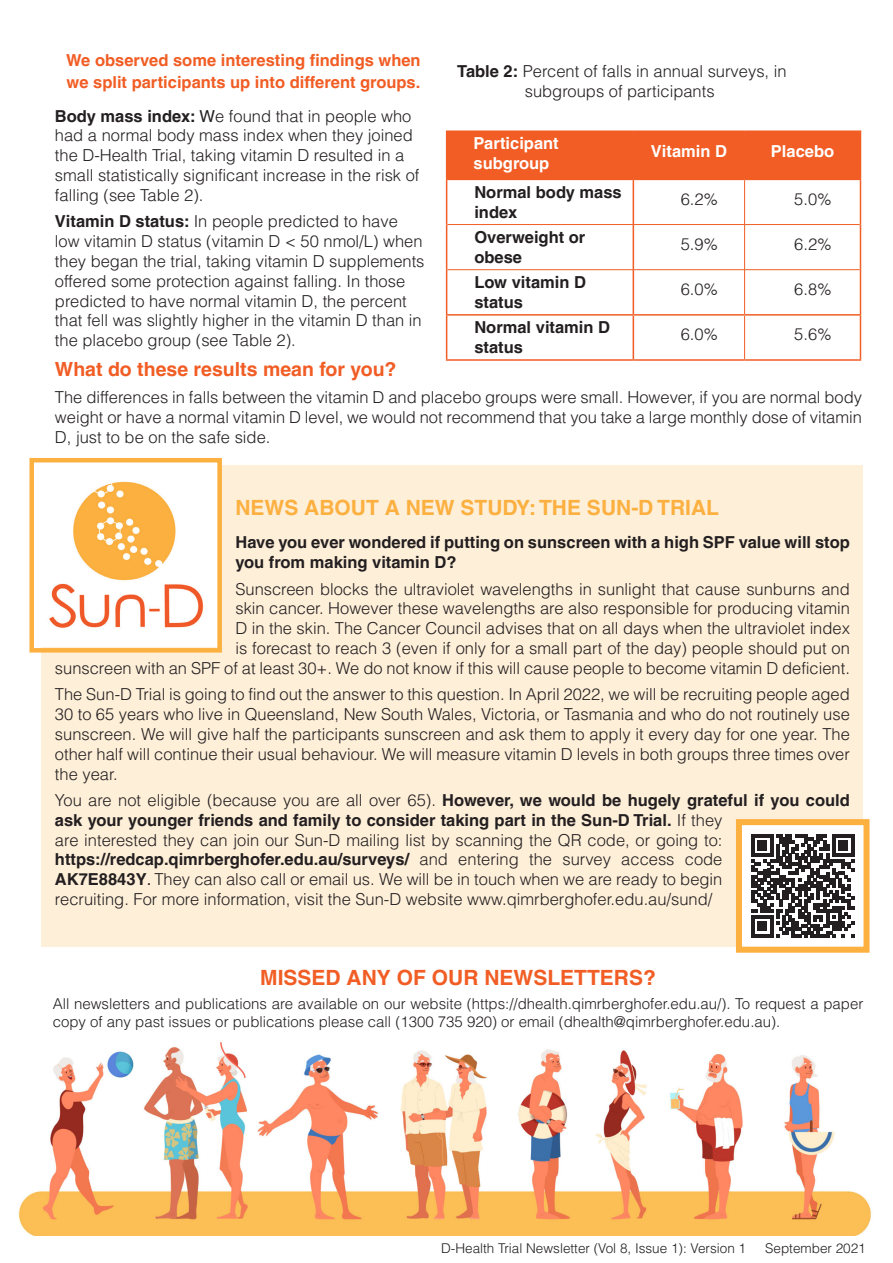
<style>
.page{position:relative;width:893px;height:1263px;background:#fff}
.page>*{position:absolute;margin:0;border:0;box-sizing:border-box;transform-origin:0 0}
.t1{font:700 21px "Helvetica LT Pro";color:#fcb040}
.t2{font:700 21px "Helvetica LT Pro";color:#f15d24}
.t3{font:700 19.5px "Helvetica LT Pro";color:#f15d24}
.t4{font:300 16.5px/19.8px "Helvetica LT Pro";color:#231f20}
.t5{font:700 16.5px/19.8px "Helvetica LT Pro";color:#231f20}
.t6{font:700 16.5px/22.5px "Helvetica LT Pro";color:#f15d24}
.t7{font:700 16.5px "Helvetica LT Pro";color:#fff}
.t8{font:300 15px/18px "Helvetica LT Pro";color:#231f20}
.t9{font:300 13.5px "Helvetica LT Pro";color:#231f20}
.s1{font-weight:700}
.s2{font-weight:400}
</style>
<div class="page">
<img style="left:18px;top:1042px;width:853px;height:194px">
<div style="left:41px;top:465px;width:822px;height:481px;background:#feefd9"></div>
<img style="left:41px;top:465px;width:175px;height:181px">
<div style="left:29px;top:458px;width:193px;height:194px;border:4px solid #fcb040"></div>
<div style="left:447px;top:132px;width:413px;height:47px;background:#f15d24"></div>
<hr style="left:446px;top:130px;width:187px;height:2px;background:#f15d24">
<hr style="left:446px;top:132px;width:1px;height:47px;background:#f15d24">
<hr style="left:633px;top:130px;width:112px;height:2px;background:#f15d24">
<hr style="left:633px;top:132px;width:1px;height:47px;background:#f15d24">
<hr style="left:745px;top:130px;width:116px;height:2px;background:#f15d24">
<hr style="left:860px;top:132px;width:1px;height:47px;background:#f15d24">
<hr style="left:446px;top:179px;width:187px;height:1px;background:#f15d24">
<hr style="left:446px;top:180px;width:1px;height:45px;background:#f15d24">
<hr style="left:633px;top:179px;width:112px;height:1px;background:#f15d24">
<hr style="left:633px;top:180px;width:1px;height:44px;background:#f15d24">
<hr style="left:745px;top:179px;width:116px;height:1px;background:#f15d24">
<hr style="left:860px;top:180px;width:1px;height:45px;background:#f15d24">
<hr style="left:446px;top:225px;width:1px;height:45px;background:#f15d24">
<hr style="left:633px;top:225px;width:1px;height:44px;background:#f15d24">
<hr style="left:860px;top:225px;width:1px;height:45px;background:#f15d24">
<hr style="left:446px;top:270px;width:1px;height:44px;background:#f15d24">
<hr style="left:633px;top:270px;width:1px;height:44px;background:#f15d24">
<hr style="left:860px;top:270px;width:1px;height:44px;background:#f15d24">
<hr style="left:446px;top:314px;width:187px;height:2px;background:#f15d24">
<hr style="left:446px;top:316px;width:1px;height:43px;background:#f15d24">
<hr style="left:633px;top:314px;width:112px;height:2px;background:#f15d24">
<hr style="left:633px;top:316px;width:1px;height:43px;background:#f15d24">
<hr style="left:745px;top:314px;width:116px;height:2px;background:#f15d24">
<hr style="left:860px;top:316px;width:1px;height:43px;background:#f15d24">
<hr style="left:446px;top:359px;width:187px;height:2px;background:#f15d24">
<hr style="left:633px;top:359px;width:112px;height:2px;background:#f15d24">
<hr style="left:745px;top:359px;width:116px;height:2px;background:#f15d24">
<hr style="left:744px;top:132px;width:1px;height:47px;background:#f15d24">
<hr style="left:744px;top:180px;width:1px;height:44px;background:#f15d24">
<hr style="left:447px;top:224px;width:186px;height:1px;background:#f15d24">
<hr style="left:633px;top:224px;width:112px;height:1px;background:#f15d24">
<hr style="left:745px;top:224px;width:115px;height:1px;background:#f15d24">
<hr style="left:744px;top:225px;width:1px;height:44px;background:#f15d24">
<hr style="left:447px;top:269px;width:186px;height:1px;background:#f15d24">
<hr style="left:633px;top:269px;width:112px;height:1px;background:#f15d24">
<hr style="left:745px;top:269px;width:115px;height:1px;background:#f15d24">
<hr style="left:744px;top:270px;width:1px;height:44px;background:#f15d24">
<hr style="left:744px;top:316px;width:1px;height:43px;background:#f15d24">
<div style="left:739px;top:822px;width:127px;height:128px;background:#fff"></div>
<svg style="left:751px;top:834px;width:103px;height:103px"></svg>
<div style="left:736px;top:819px;width:133px;height:134px;border:6px solid #fcb040"></div>
<p class="t6" style="left:66px;top:49px;width:356px">We observed some interesting findings when we split participants up into different groups.</p>
<p class="t4" style="left:55px;top:106px;width:366px"><span class="s1">Body mass index:</span> <span class="s2">W</span>e found that in people who had a normal body mass index when they joined the D-Health Trial, taking vitamin D resulted in a small statistically significant increase in the risk of falling (see Table 2).</p>
<p class="t4" style="left:55px;top:211px;width:371px"><span class="s1">Vitamin D status:</span> In people predicted to have low vitamin D status (vitamin D &lt; 50 nmol/L) when they began the trial, taking vitamin D supplements offered some protection against falling. In those predicted to have normal vitamin D, the percent that fell was slightly higher in the vitamin D than in the placebo group (see Table 2).</p>
<p class="t3" style="left:55px;top:358px;width:343px">What do these results mean for you?</p>
<p class="t4" style="left:55px;top:387px;width:809px;text-align:justify">The differences in falls between the vitamin D and placebo groups were small. However, if you are normal body weight or have a normal vitamin D level, we would not recommend that you take a large monthly dose of vitamin D, just to be on the safe side.</p>
<p class="t4" style="left:457px;top:61px;width:331px"><span class="s1">Table 2:</span> Percent of falls in annual surveys, in</p>
<p class="t4" style="left:525px;top:81px;width:191px">subgroups of participants</p>
<p class="t7" style="left:474px;top:133px;width:87px">Participant</p>
<p class="t7" style="left:474px;top:153px;width:77px">subgroup</p>
<p class="t7" style="left:651px;top:141px;width:78px">Vitamin D</p>
<p class="t7" style="left:771px;top:141px;width:65px">Placebo</p>
<p class="t5" style="left:474px;top:182px;width:149px">Normal body mass index</p>
<p class="t4" style="left:681px;top:189px;width:39px">6.2%</p>
<p class="t4" style="left:794px;top:189px;width:39px">5.0%</p>
<p class="t5" style="left:474px;top:227px;width:112px">Overweight or obese</p>
<p class="t4" style="left:681px;top:234px;width:39px">5.9%</p>
<p class="t4" style="left:794px;top:234px;width:39px">6.2%</p>
<p class="t5" style="left:474px;top:273px;width:113px">Low vitamin D status</p>
<p class="t4" style="left:681px;top:279px;width:39px">6.0%</p>
<p class="t4" style="left:794px;top:279px;width:39px">6.8%</p>
<p class="t5" style="left:474px;top:318px;width:137px">Normal vitamin D status</p>
<p class="t4" style="left:681px;top:324px;width:39px">6.0%</p>
<p class="t4" style="left:794px;top:324px;width:39px">5.6%</p>
<p class="t1" style="left:235px;top:495px;width:485px">NEWS ABOUT A NEW STUDY: THE SUN-D TRIAL</p>
<p class="t5" style="left:235px;top:532px;width:616px">Have you ever wondered if putting on sunscreen with a high SPF value will stop you from making vitamin D?</p>
<p class="t4" style="left:55px;top:579px;width:796px;text-align:right">Sunscreen blocks the ultraviolet wavelengths in sunlight that cause sunburns and<br>skin cancer. However these wavelengths are also responsible for producing vitamin<br>D in the skin. The Cancer Council advises that on all days when the ultraviolet index<br>is forecast to reach 3 (even if only for a small part of the day) people should put on<br>sunscreen with an SPF of at least 30+. We do not know if this will cause people to become vitamin D deficient.</p>
<p class="t4" style="left:55px;top:684px;width:796px;text-align:justify">The Sun-D Trial is going to find out the answer to this question. In April 2022, we will be recruiting people aged 30 to 65 years who live in Queensland, New South Wales, Victoria, or Tasmania and who do not routinely use sunscreen. We will give half the participants sunscreen and ask them to apply it every day for one year. The other half will continue their usual behaviour. We will measure vitamin D levels in both groups three times over the year.</p>
<p class="t4" style="left:55px;top:790px;width:796px">You are not eligible (because you are all over 65). <span class="s1">However, we would be hugely grateful if you could ask your younger friends and family to consider taking part in the Sun-D Trial.</span> If they<br>are interested they can join our Sun-D mailing list by scanning the QR code, or going to: <span class="s1">https://redcap.qimrberghofer.edu.au/surveys/</span> and entering the survey access code<br><span class="s1">AK7E8843Y</span><span class="s2">.</span> They can also call or email us. We will be in touch when we are ready to begin<br>recruiting. For more information, visit the Sun-D website www.qimrberghofer.edu.au/sund/</p>
<p class="t2" style="left:260px;top:964px;width:397px">MISSED ANY OF OUR NEWSLETTERS?</p>
<p class="t8" style="left:53px;top:995px;width:812px">All newsletters and publications are available on our website (https://dhealth.qimrberghofer.edu.au/). To request a paper copy of any past issues or publications please call (1300 735 920) or email (dhealth@qimrberghofer.edu.au).</p>
<p class="t9" style="left:441px;top:1240px;width:306px">D-Health Trial Newsletter (Vol 8, Issue 1): Version 1</p>
<p class="t9" style="left:765px;top:1240px;width:102px">September 2021</p>
</div>
